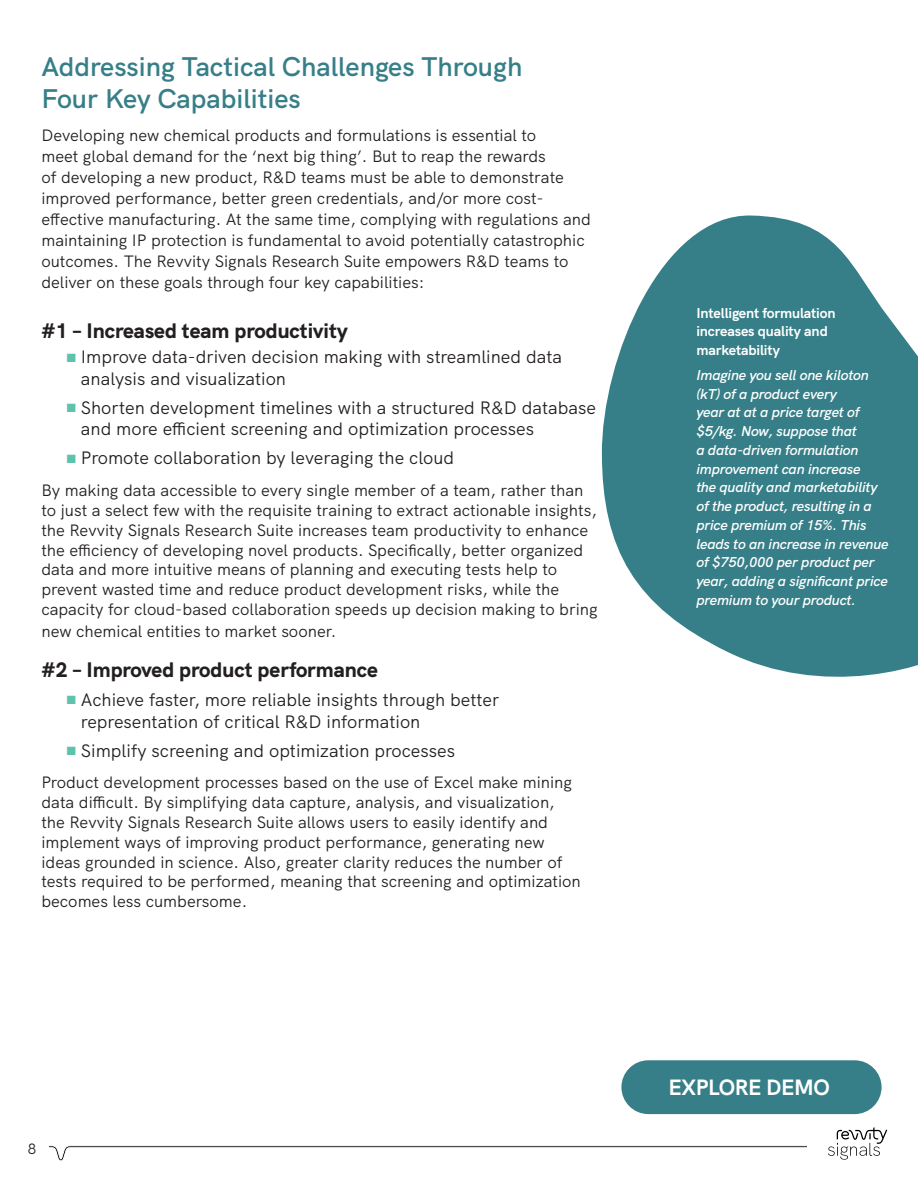
<style>
.page{position:relative;width:918px;height:1188px;background:#fff}
.page>*{position:absolute;margin:0;border:0;box-sizing:border-box;transform-origin:0 0}
.t1{font:600 27px/32.4px "HK Grotesk";color:#377f88}
.t2{font:700 22.2px "HK Grotesk";letter-spacing:-.02em;color:#fff}
.t3{font:800 21px "HK Grotesk";color:#231f20}
.t4{font:18px/21.6px "HK Grotesk";color:#231f20}
.t5{font:16.5px/19.8px "HK Grotesk";color:#231f20}
.t6{font:15px "HK Grotesk";color:#231f20}
.t7{font:italic 600 14.25px/18.8px "HK Grotesk";letter-spacing:-.01em;color:#fff}
.t8{font:700 14.25px/18.8px "HK Grotesk";letter-spacing:-.01em;color:#fff}
.s1{color:#5ec3ab}
</style>
<div class="page">
<svg style="left:49px;top:1145px;width:758px;height:16px"></svg>
<svg style="left:828px;top:1127px;width:59px;height:33px"></svg>
<svg style="left:601px;top:215px;width:317px;height:462px;fill:#377f88"></svg>
<div style="left:621px;top:1060px;width:261px;height:54px;background:#377f88;border-radius:27px"></div>
<p class="t1" style="left:41px;top:48px;width:483px">Addressing Tactical Challenges Through<br>Four Key Capabilities</p>
<p class="t5" style="left:41px;top:123px;width:551px;line-height:21px">Developing new chemical products and formulations is essential to<br>meet global demand for the ‘next big thing’. But to reap the rewards<br>of developing a new product, R&amp;D teams must be able to demonstrate improved performance, better green credentials, and/or more cost&shy;effective manufacturing. At the same time, complying with regulations and maintaining IP protection is fundamental to avoid potentially catastrophic outcomes. The Revvity Signals Research Suite empowers R&amp;D teams to deliver on these goals through four key capabilities:</p>
<p class="t3" style="left:41px;top:315px;width:308px">#1 – Increased team productivity</p>
<p class="t4" style="left:81px;top:344px;width:483px;text-indent:-14px"><span class="s1">■</span> Improve data-driven decision making with streamlined data analysis and visualization</p>
<p class="t4" style="left:81px;top:395px;width:517px;text-indent:-14px"><span class="s1">■</span> Shorten development timelines with a structured R&amp;D database and more efficient screening and optimization processes</p>
<p class="t4" style="left:67px;top:446px;width:389px"><span class="s1">■</span> Promote collaboration by leveraging the cloud</p>
<p class="t5" style="left:41px;top:479px;width:558px">By making data accessible to every single member of a team, rather than to just a select few with the requisite training to extract actionable insights, the Revvity Signals Research Suite increases team productivity to enhance the efficiency of developing novel products. Specifically, better organized data and more intuitive means of planning and executing tests help to prevent wasted time and reduce product development risks, while the capacity for cloud-based collaboration speeds up decision making to bring</p>
<p class="t5" style="left:41px;top:620px;width:297px">new chemical entities to market sooner.</p>
<p class="t3" style="left:41px;top:653px;width:338px">#2 – Improved product performance</p>
<p class="t4" style="left:81px;top:687px;width:420px;text-indent:-14px"><span class="s1">■</span> Achieve faster, more reliable insights through better representation of critical R&amp;D information</p>
<p class="t4" style="left:67px;top:738px;width:390px"><span class="s1">■</span> Simplify screening and optimization processes</p>
<p class="t5" style="left:41px;top:771px;width:541px">Product development processes based on the use of Excel make mining data difficult. By simplifying data capture, analysis, and visualization, the Revvity Signals Research Suite allows users to easily identify and implement ways of improving product performance, generating new ideas grounded in science. Also, greater clarity reduces the number of tests required to be performed, meaning that screening and optimization becomes less cumbersome.</p>
<p class="t6" style="left:28px;top:1137px;width:10px">8</p>
<p class="t8" style="left:696px;top:302px;width:141px">Intelligent formulation increases quality and marketability</p>
<p class="t7" style="left:696px;top:364px;width:194px">Imagine you sell one kiloton (kT) of a product every<br>year at at a price target of $5/kg. Now, suppose that<br>a data-driven formulation improvement can increase<br>the quality and marketability of the product, resulting in a price premium of 15%. This leads to an increase in revenue of $750,000 per product per year, adding a significant price premium to your product.</p>
<p class="t2" style="left:668px;top:1070px;width:163px">EXPLORE DEMO</p>
</div>
